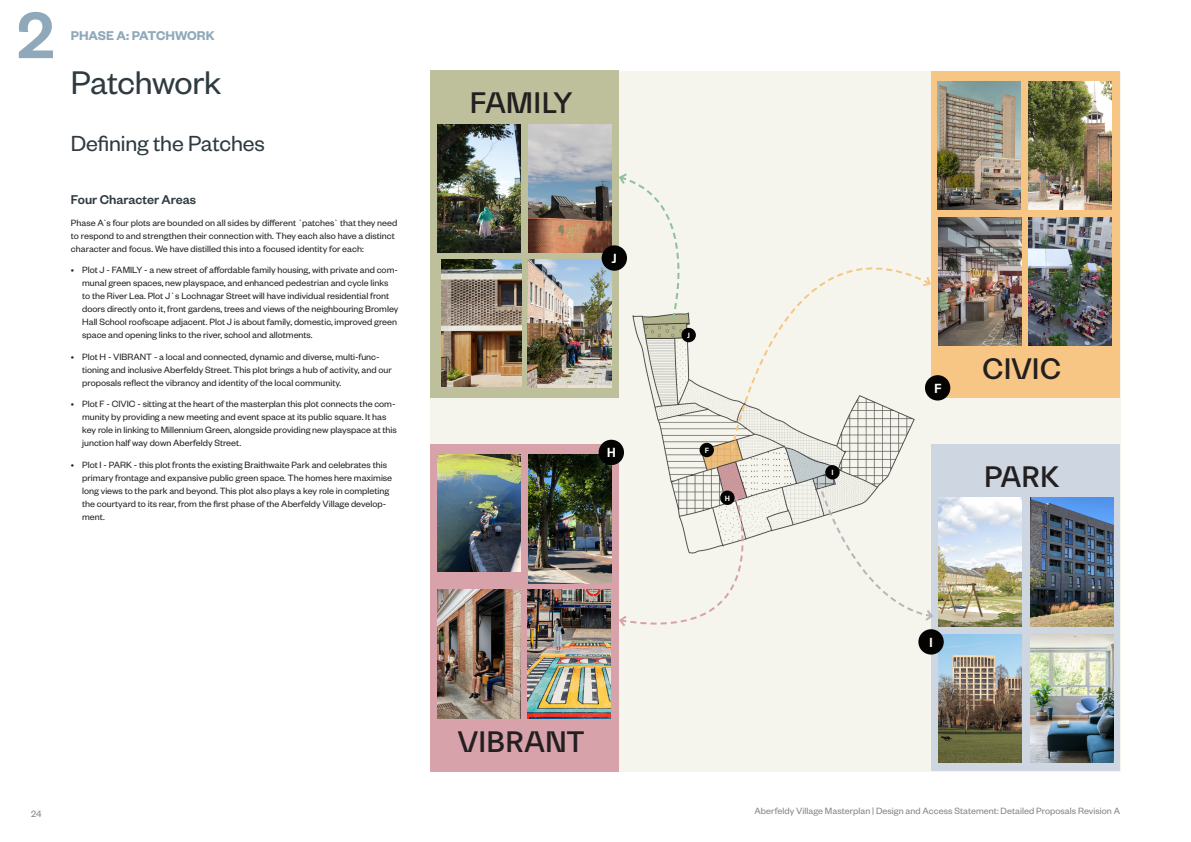
<style>
.page{position:relative;width:1191px;height:842px;background:#fff}
.page>*{position:absolute;margin:0;border:0;box-sizing:border-box;transform-origin:0 0}
.t1{font:500 72px "Founders Grotesk";color:#8fa9ba}
.Page_Title{font:36px "Founders Grotesk";letter-spacing:-.015em;color:#2e3b40}
.Slide_header{font:500 30px "Everett";letter-spacing:-.01em;color:#231f20}
.Page_Subtitle{font:24px "Founders Grotesk";letter-spacing:-.005em;color:#2e3b40}
.Body_Heading{font:500 14px "Founders Grotesk";letter-spacing:-.005em;color:#2e3b40}
.t2{font:600 14px "Founders Grotesk";letter-spacing:-.005em;color:#8fa9ba}
.t3{font:700 13.3px "Everett";color:#fff}
.Body_text{font:10px/13px "Founders Grotesk";color:#231f20}
.t4{font:10px "Founders Grotesk";letter-spacing:.005em;color:#808388}
.t5{font:700 7.6px "Everett";color:#fff}
</style>
<div class="page">
<div style="left:430px;top:71px;width:690px;height:700px;background:#f5f5ee"></div>
<div style="left:931px;top:444px;width:188px;height:63px;background:#ced7e1"></div>
<div style="left:430px;top:71px;width:189px;height:327px;background:#bebf9b"></div>
<div style="left:931px;top:71px;width:188px;height:327px;background:#f7c684"></div>
<div style="left:430px;top:444px;width:189px;height:327px;background:#d7a2aa"></div>
<div style="left:931px;top:507px;width:188px;height:264px;background:#ced7e1"></div>
<img style="left:638px;top:339px;width:92px;height:100px">
<div style="left:681px;top:328px;width:15px;height:14px;background:#040503;border-radius:50%"></div>
<img style="left:937px;top:82px;width:83px;height:128px">
<img style="left:437px;top:455px;width:83px;height:116px">
<img style="left:528px;top:124px;width:83px;height:129px">
<img style="left:528px;top:455px;width:83px;height:128px">
<img style="left:437px;top:124px;width:83px;height:129px">
<img style="left:1028px;top:81px;width:83px;height:129px">
<img style="left:938px;top:217px;width:83px;height:129px">
<img style="left:1028px;top:217px;width:83px;height:129px">
<img style="left:527px;top:590px;width:84px;height:128px">
<img style="left:437px;top:590px;width:83px;height:128px">
<img style="left:938px;top:498px;width:83px;height:128px">
<img style="left:938px;top:634px;width:83px;height:128px">
<img style="left:1030px;top:498px;width:83px;height:128px">
<img style="left:1030px;top:634px;width:83px;height:129px">
<img style="left:441px;top:259px;width:80px;height:128px">
<div style="left:918px;top:629px;width:25px;height:26px;background:#040503;border-radius:50%"></div>
<div style="left:598px;top:440px;width:26px;height:25px;background:#040503;border-radius:50%"></div>
<div style="left:925px;top:375px;width:25px;height:25px;background:#040503;border-radius:50%"></div>
<img style="left:527px;top:259px;width:84px;height:129px">
<div style="left:601px;top:245px;width:26px;height:26px;background:#040503;border-radius:50%"></div>
<svg style="left:617px;top:439px;width:317px;height:208px"></svg>
<svg style="left:617px;top:173px;width:79px;height:166px"></svg>
<svg style="left:730px;top:267px;width:202px;height:185px"></svg>
<svg style="left:920px;top:274px;width:12px;height:14px"></svg>
<h1 class="t1" style="left:17px;top:-10px;width:38px">2</h1>
<h3 class="t2" style="left:71px;top:27px;width:145px">PHASE A: PATCHWORK</h3>
<p class="Page_Title" style="left:71px;top:60px;width:152px">Patchwork</p>
<p class="Page_Subtitle" style="left:71px;top:128px;width:196px">Defining the Patches</p>
<p class="Body_Heading" style="left:71px;top:191px;width:127px">Four Character Areas</p>
<p class="Body_text" style="left:71px;top:216px;width:328px">Phase A`s four plots are bounded on all sides by different `patches` that they need to respond to and strengthen their connection with. They each also have a distinct character and focus. We have distilled this into a focused identity for each:</p>
<p class="Body_text" style="left:82px;top:263px;width:318px;text-indent:-11px">• Plot J - FAMILY - a new street of affordable family housing, with private and com&shy;munal green spaces, new playspace, and enhanced pedestrian and cycle links to the River Lea. Plot J`s Lochnagar Street will have individual residential front doors directly onto it, front gardens, trees and views of the neighbouring Bromley Hall School roofscape adjacent. Plot J is about family, domestic, improved green space and opening links to the river, school and allotments.</p>
<p class="Body_text" style="left:82px;top:350px;width:311px;text-indent:-11px">• Plot H - VIBRANT - a local and connected, dynamic and diverse, multi-func&shy;tioning and inclusive Aberfeldy Street. This plot brings a hub of activity, and our proposals reflect the vibrancy and identity of the local community.</p>
<p class="Body_text" style="left:82px;top:397px;width:316px;text-indent:-11px">• Plot F - CIVIC - sitting at the heart of the masterplan this plot connects the com&shy;munity by providing a new meeting and event space at its public square. It has key role in linking to Millennium Green, alongside providing new playspace at this junction half way down Aberfeldy Street.</p>
<p class="Body_text" style="left:82px;top:458px;width:311px;text-indent:-11px">• Plot I - PARK - this plot fronts the existing Braithwaite Park and celebrates this primary frontage and expansive public green space. The homes here maximise long views to the park and beyond. This plot also plays a key role in completing the courtyard to its rear, from the first phase of the Aberfeldy Village develop&shy;ment.</p>
<p class="Slide_header" style="left:469px;top:87px;width:104px">FAMILY</p>
<p class="t3" style="left:612px;top:251px;width:7px">J</p>
<p class="t3" style="left:606px;top:446px;width:11px">H</p>
<p class="t4" style="left:31px;top:808px;width:12px">24</p>
<p class="Slide_header" style="left:458px;top:726px;width:128px">VIBRANT</p>
<p class="t5" style="left:687px;top:331px;width:4px">J</p>
<p class="t5" style="left:704px;top:446px;width:6px">F</p>
<p class="t5" style="left:725px;top:494px;width:7px">H</p>
<p class="t5" style="left:831px;top:468px;width:4px">I</p>
<p class="t3" style="left:934px;top:381px;width:9px">F</p>
<p class="Slide_header" style="left:982px;top:353px;width:80px">CIVIC</p>
<p class="Slide_header" style="left:983px;top:460px;width:77px">PARK</p>
<p class="t3" style="left:929px;top:635px;width:5px">I</p>
<p class="t4" style="left:754px;top:805px;width:367px">Aberfeldy Village Masterplan | Design and Access Statement: Detailed Proposals Revision A</p>
</div>
